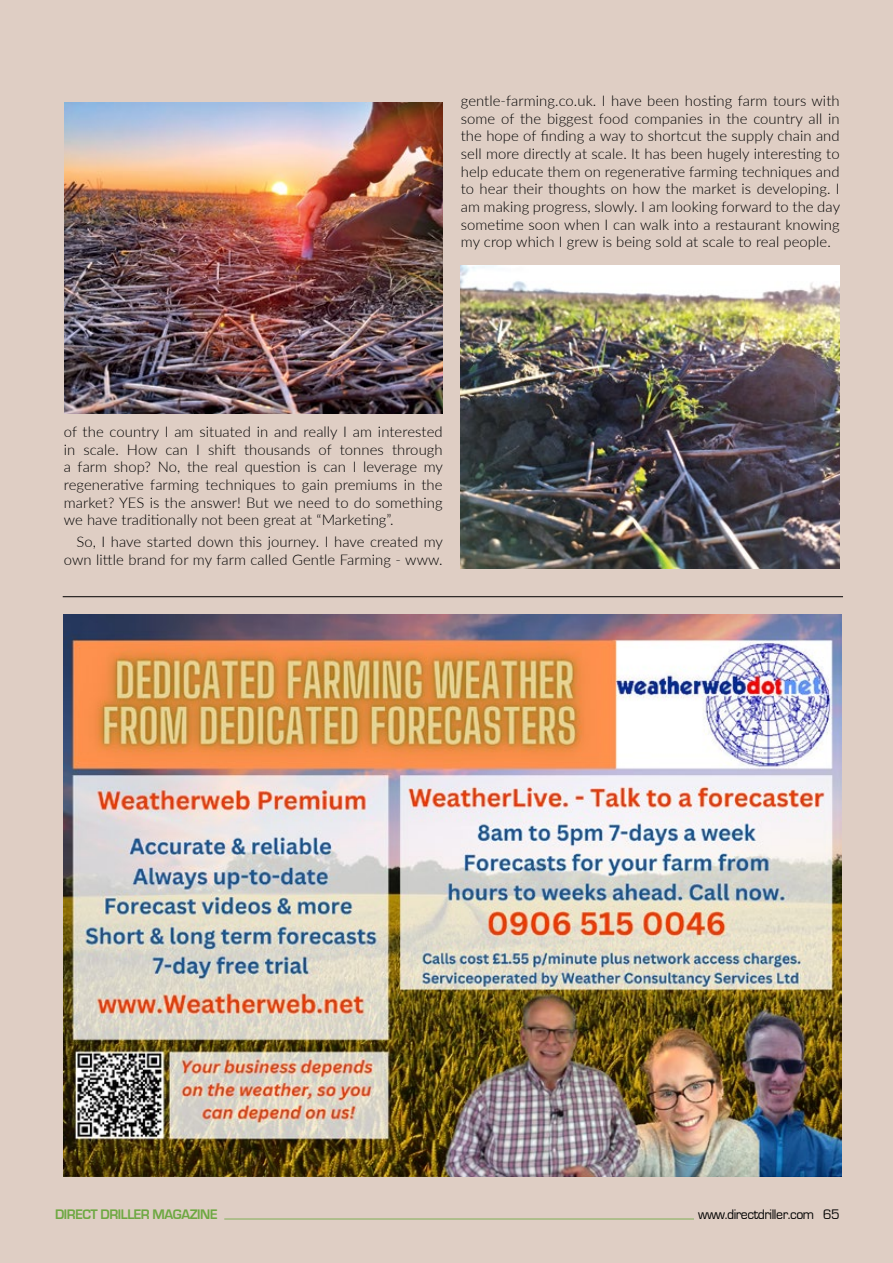
<style>
.page{position:relative;width:893px;height:1263px;background:#dfcec4}
.page>*{position:absolute;margin:0;border:0;box-sizing:border-box;transform-origin:0 0}
.t1{font:300 14.7px/17.7px "Lato";letter-spacing:.005em;color:#000;text-align:justify}
.t2{font:14.25px "Eurostile";letter-spacing:-.03em;color:#000}
.t3{font:700 14.25px "Eurostile";letter-spacing:-.03em;color:#6ea842}
</style>
<div class="page">
<hr style="left:224px;top:1218px;width:470px;height:1px;background:#6ea842">
<img style="left:64px;top:102px;width:379px;height:311px">
<img style="left:64px;top:614px;width:778px;height:562px">
<hr style="left:63px;top:596px;width:780px;height:1px;background:#000">
<img style="left:461px;top:266px;width:378px;height:302px">
<p class="t1" style="left:461px;top:91px;width:381px">gentle-farming.co.uk. I have been hosting farm tours with some of the biggest food companies in the country all in the hope of finding a way to shortcut the supply chain and sell more directly at scale. It has been hugely interesting to help educate them on regenerative farming techniques and to hear their thoughts on how the market is developing. I am making progress, slowly. I am looking forward to the day sometime soon when I can walk into a restaurant knowing my crop which I grew is being sold at scale to real people.</p>
<p class="t1" style="left:64px;top:422px;width:381px">of the country I am situated in and really I am interested in scale. How can I shift thousands of tonnes through a farm shop? No, the real question is can I leverage my regenerative farming techniques to gain premiums in the market? YES is the answer! But we need to do something we have traditionally not been great at “Marketing”.</p>
<p class="t1" style="left:64px;top:532px;width:381px;text-align:right">So, I have started down this journey. I have created my own little brand for my farm called Gentle Farming - www.</p>
<p class="t3" style="left:55px;top:1207px;width:164px">DIRECT DRILLER MAGAZINE</p>
<p class="t2" style="left:698px;top:1207px;width:143px">www.directdriller.com 65</p>
</div>
